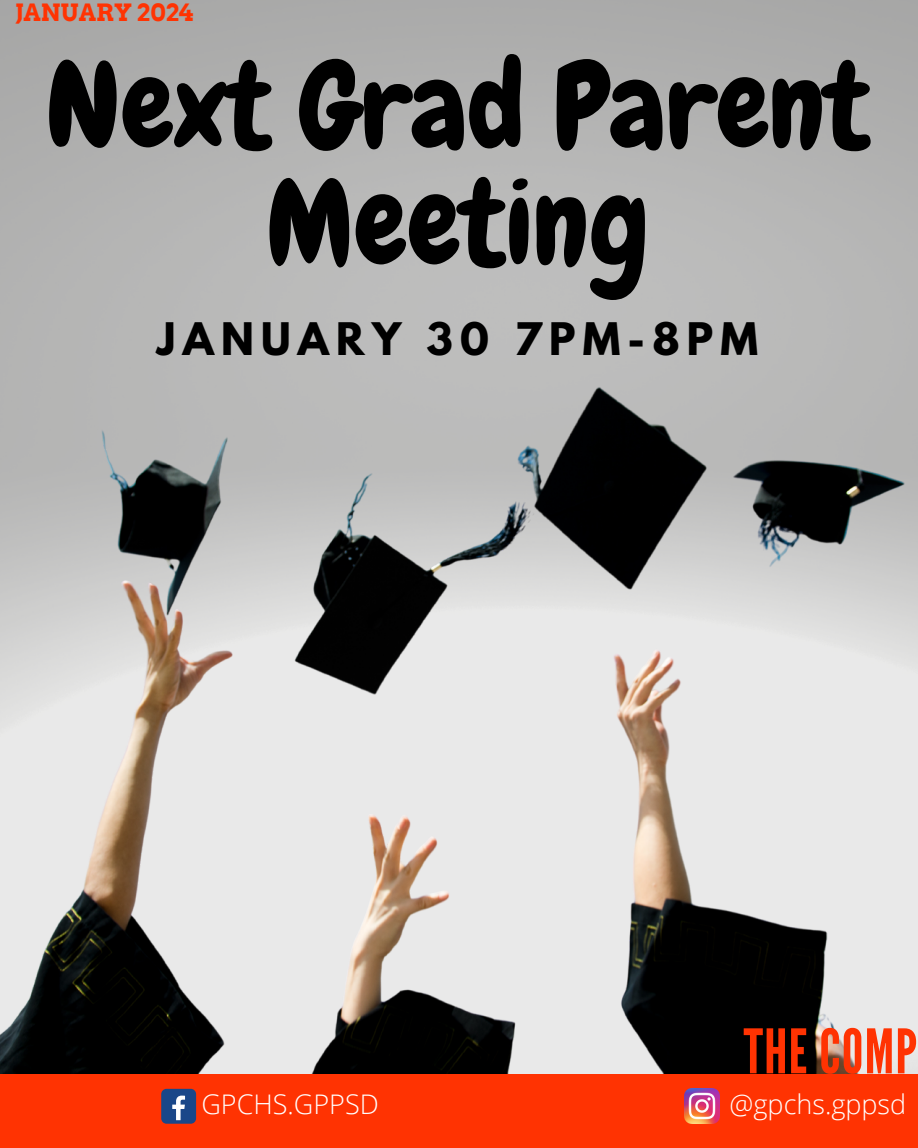
<style>
.page{position:relative;width:918px;height:1148px;background:#fff}
.page>*{position:absolute;margin:0;border:0;box-sizing:border-box;transform-origin:0 0}
.t1{font:118.95px/117px "Chewy";color:#000;text-align:center}
.t2{font:61.2px "League Gothic";letter-spacing:.02em;color:#ff3302}
.t3{font:700 39.75px "League Spartan";letter-spacing:.18em;color:#000}
.t4{font:300 27px "Open Sans";color:#fff}
.t5{font:700 23.85px "Arvo";color:#ff3302}
</style>
<div class="page">
<img style="left:0;top:0;width:918px;height:1074px">
<div style="left:0;top:1074px;width:918px;height:73px;background:#ff3302"></div>
<div style="left:161px;top:1088px;width:35px;height:35px;background:#1a4789;border-radius:5px"></div>
<svg style="left:172px;top:1095px;width:13px;height:25px"></svg>
<img style="left:684px;top:1088px;width:35px;height:35px">
<img style="left:0;top:375px;width:915px;height:698px">
<p class="t5" style="left:16px;top:-2px;width:179px">JANUARY 2024</p>
<h1 class="t1" style="left:46px;top:48px;width:825px">Next Grad Parent<br>Meeting</h1>
<h3 class="t3" style="left:157px;top:319px;width:603px">JANUARY 30 7PM-8PM</h3>
<h2 class="t2" style="left:744px;top:1016px;width:175px">THE COMP</h2>
<p class="t4" style="left:201px;top:1085px;width:179px">GPCHS.GPPSD</p>
<p class="t4" style="left:730px;top:1085px;width:178px">@gpchs.gppsd</p>
</div>
